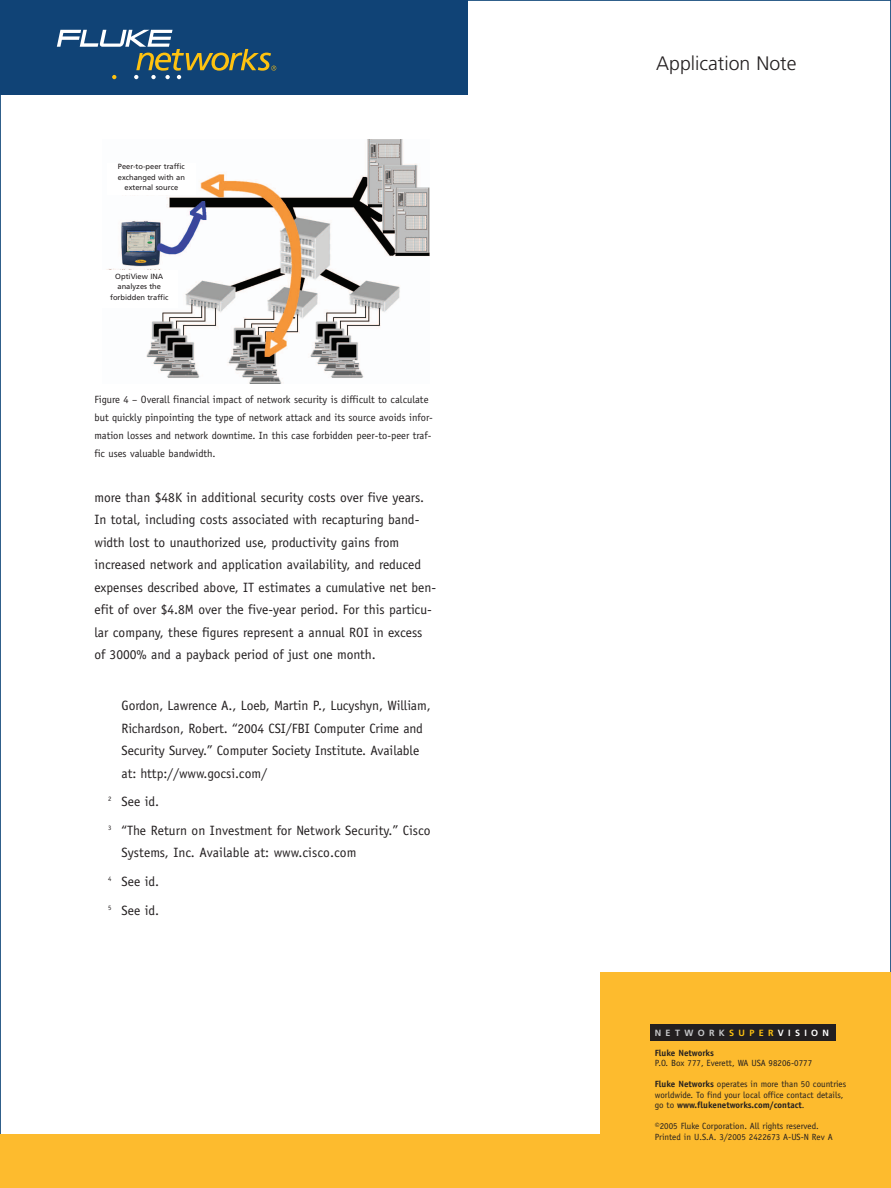
<style>
.page{position:relative;width:891px;height:1188px;background:#fff}
.page>*{position:absolute;margin:0;border:0;box-sizing:border-box;transform-origin:0 0}
.t1{font:300 19.5px "Frutiger";color:#231f20}
.t2{font:13.5px/22.5px "Officina Sans";color:#231f20}
.t3{font:10.5px/18px "Officina Sans";color:#231f20}
.t4{font:9px/10.5px "Officina Sans";color:#231f20}
.t5{font:700 9px "Frutiger";letter-spacing:.485em;color:#c7c8ca}
.t6{font:700 9px "Officina Sans";color:#231f20}
.t7{font:7.5px/10.5px "Frutiger";color:#231f20;text-align:center}
.s1{color:#fec210}
.s2{color:#fff}
.s3{font-weight:700}
</style>
<div class="page">
<div style="left:0;top:1134px;width:891px;height:54px;background:#fdbb2e"></div>
<div style="left:0;top:0;width:468px;height:94px;background:#104376"></div>
<svg style="left:57px;top:30px;width:219px;height:49px"></svg>
<div style="left:601px;top:972px;width:290px;height:216px;background:#fdbb2e"></div>
<img style="left:106px;top:140px;width:324px;height:244px">
<div style="left:101px;top:270px;width:77px;height:37px;background:#fff"></div>
<div style="left:107px;top:164px;width:88px;height:31px;background:#fff"></div>
<div style="left:650px;top:1024px;width:186px;height:17px;background:#231f20"></div>
<p class="t7" style="left:118px;top:162px;width:69px">Peer-to-peer traffic exchanged with an external source</p>
<p class="t7" style="left:110px;top:271px;width:60px">OptiView INA analyzes the forbidden traffic</p>
<p class="t3" style="left:94px;top:391px;width:340px">Figure 4 – Overall financial impact of network security is difficult to calculate but quickly pinpointing the type of network attack and its source avoids infor&shy;mation losses and network downtime. In this case forbidden peer-to-peer traf&shy;fic uses valuable bandwidth.</p>
<p class="t2" style="left:94px;top:487px;width:343px">more than $48K in additional security costs over five years.<br>In total, including costs associated with recapturing band&shy;width lost to unauthorized use, productivity gains from increased network and application availability, and reduced expenses described above, IT estimates a cumulative net ben&shy;efit of over $4.8M over the five-year period. For this particu&shy;lar company, these figures represent a annual ROI in excess of 3000% and a payback period of just one month.</p>
<p class="t2" style="left:122px;top:696px;width:311px">Gordon, Lawrence A., Loeb, Martin P., Lucyshyn, William, Richardson, Robert. “2004 CSI/FBI Computer Crime and Security Survey.” Computer Society Institute. Available at: http://www.gocsi.com/</p>
<p class="t2" style="left:108px;top:789px;width:324px;line-height:28.5px"><sup>2</sup> See id.<br><sup>3</sup> “The Return on Investment for Network Security.” Cisco</p>
<p class="t2" style="left:108px;top:840px;width:250px;line-height:28.5px;text-indent:14px">Systems, Inc. Available at: www.cisco.com<br><sup>4</sup> See id.<br><sup>5</sup> See id.</p>
<h1 class="t1" style="left:656px;top:55px;width:142px">Application Note</h1>
<p class="t5" style="left:655px;top:1029px;width:176px">NETWORK<span class="s1">SUPER</span><span class="s2">VISION</span></p>
<p class="t6" style="left:655px;top:1049px;width:61px">Fluke Networks</p>
<p class="t4" style="left:655px;top:1059px;width:159px">P.O. Box 777, Everett, WA USA 98206-0777</p>
<p class="t4" style="left:655px;top:1080px;width:193px"><span class="s3">Fluke Networks</span> operates in more than 50 countries worldwide. To find your local office contact details, go to <span class="s3">www.flukenetworks.com/contact</span>.</p>
<p class="t4" style="left:655px;top:1122px;width:179px">©2005 Fluke Corporation. All rights reserved.<br>Printed in U.S.A. 3/2005 2422673 A-US-N Rev A</p>
</div>
